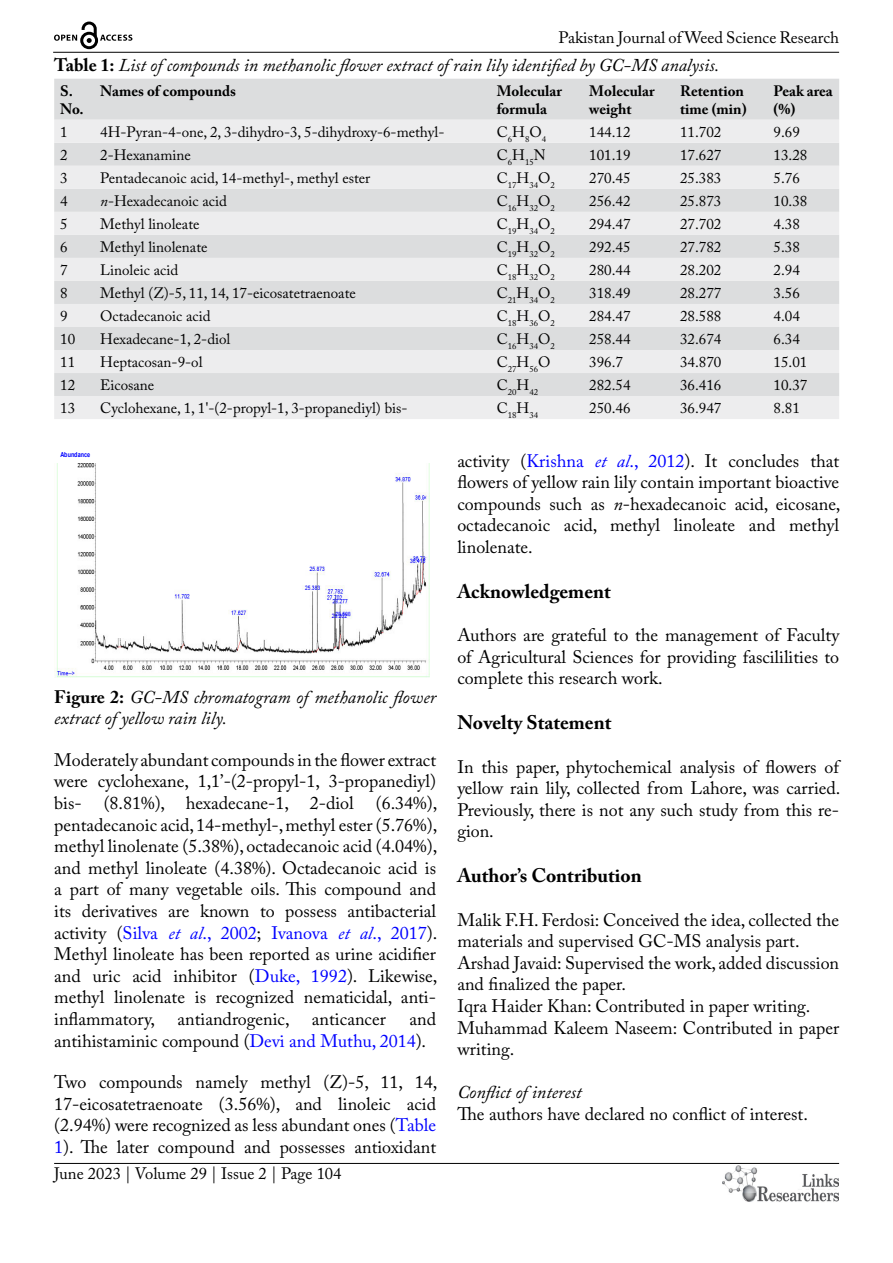
<style>
.page{position:relative;width:893px;height:1263px;background:#fff}
.page>*{position:absolute;margin:0;border:0;box-sizing:border-box;transform-origin:0 0}
.t1{font:700 19.5px "Adobe Caslon Pro";color:#000}
.t2{font:18px/21.6px "Adobe Caslon Pro";color:#000;text-align:justify}
.t3{font:italic 18px/21.6px "Adobe Caslon Pro";color:#000}
.t4{font:16.5px "Adobe Caslon Pro";color:#000}
.t5{font:15px "Adobe Caslon Pro";color:#000}
.t6{font:700 15px/18px "Adobe Caslon Pro";color:#000}
.t7{font:8.7px "Adobe Caslon Pro";color:#000}
.t8{font:700 6.9px "Arial";letter-spacing:-.005em;color:#00f;scale:.8 1}
.s1{font-weight:700;font-style:normal}
.s2{font-style:italic}
.s3{color:#00f}
.s4{font-style:italic;color:#00f}
</style>
<div class="page">
<hr style="left:53px;top:52px;width:786px;height:1px;background:#000">
<hr style="left:54px;top:1163px;width:785px;height:1px;background:#000">
<img style="left:722px;top:1166px;width:117px;height:36px">
<svg style="left:54px;top:22px;width:78px;height:27px"></svg>
<div style="left:54px;top:79px;width:785px;height:41px;background:#dcddde"></div>
<svg style="left:54px;top:120px;width:785px;height:299px;background:#e5e5e6"></svg>
<img style="left:55px;top:463px;width:375px;height:215px">
<div style="left:114px;top:454px;width:13px;height:184px;background:#fff"></div>
<p class="t4" style="left:558px;top:27px;width:282px">Pakistan Journal of Weed Science Research</p>
<p class="t3" style="left:54px;top:54px;width:666px"><span class="s1">Table 1:</span> List of compounds in methanolic flower extract of rain lily identified by GC-MS analysis.</p>
<p class="t6" style="left:60px;top:82px;width:25px">S.<br>No.</p>
<p class="t6" style="left:100px;top:82px;width:137px">Names of compounds</p>
<p class="t6" style="left:497px;top:82px;width:67px">Molecular formula</p>
<p class="t6" style="left:589px;top:82px;width:67px">Molecular weight</p>
<p class="t6" style="left:680px;top:82px;width:68px">Retention time (min)</p>
<p class="t6" style="left:774px;top:82px;width:61px">Peak area (%)</p>
<p class="t5" style="left:60px;top:123px;width:9px">1</p>
<p class="t5" style="left:100px;top:123px;width:346px">4H-Pyran-4-one, 2, 3-dihydro-3, 5-dihydroxy-6-methyl-</p>
<p class="t5" style="left:497px;top:123px;width:51px">C<sub>6</sub>H<sub>8</sub>O<sub>4</sub></p>
<p class="t5" style="left:589px;top:123px;width:43px">144.12</p>
<p class="t5" style="left:680px;top:123px;width:43px">11.702</p>
<p class="t5" style="left:774px;top:123px;width:28px">9.69</p>
<p class="t5" style="left:60px;top:146px;width:9px">2</p>
<p class="t5" style="left:100px;top:146px;width:92px">2-Hexanamine</p>
<p class="t5" style="left:497px;top:146px;width:51px">C<sub>6</sub>H<sub>15</sub>N</p>
<p class="t5" style="left:589px;top:146px;width:43px">101.19</p>
<p class="t5" style="left:680px;top:146px;width:43px">17.627</p>
<p class="t5" style="left:774px;top:146px;width:35px">13.28</p>
<p class="t5" style="left:60px;top:169px;width:9px">3</p>
<p class="t5" style="left:100px;top:169px;width:272px">Pentadecanoic acid, 14-methyl-, methyl ester</p>
<p class="t7" style="left:497px;top:180px;width:60px"><sup>C</sup>17<sup>H</sup>34<sup>O</sup>2</p>
<p class="t5" style="left:589px;top:169px;width:43px">270.45</p>
<p class="t5" style="left:680px;top:169px;width:43px">25.383</p>
<p class="t5" style="left:774px;top:169px;width:28px">5.76</p>
<p class="t5" style="left:60px;top:192px;width:9px">4</p>
<p class="t5" style="left:100px;top:192px;width:128px"><span class="s2">n</span>-Hexadecanoic acid</p>
<p class="t7" style="left:497px;top:203px;width:60px"><sup>C</sup>16<sup>H</sup>32<sup>O</sup>2</p>
<p class="t5" style="left:589px;top:192px;width:43px">256.42</p>
<p class="t5" style="left:680px;top:192px;width:43px">25.873</p>
<p class="t5" style="left:774px;top:192px;width:35px">10.38</p>
<p class="t5" style="left:60px;top:215px;width:9px">5</p>
<p class="t5" style="left:100px;top:215px;width:101px">Methyl linoleate</p>
<p class="t7" style="left:497px;top:226px;width:60px"><sup>C</sup>19<sup>H</sup>34<sup>O</sup>2</p>
<p class="t5" style="left:589px;top:215px;width:43px">294.47</p>
<p class="t5" style="left:680px;top:215px;width:43px">27.702</p>
<p class="t5" style="left:774px;top:215px;width:28px">4.38</p>
<p class="t5" style="left:60px;top:238px;width:9px">6</p>
<p class="t5" style="left:100px;top:238px;width:109px">Methyl linolenate</p>
<p class="t7" style="left:497px;top:249px;width:60px"><sup>C</sup>19<sup>H</sup>32<sup>O</sup>2</p>
<p class="t5" style="left:589px;top:238px;width:43px">292.45</p>
<p class="t5" style="left:680px;top:238px;width:43px">27.782</p>
<p class="t5" style="left:774px;top:238px;width:28px">5.38</p>
<p class="t5" style="left:60px;top:261px;width:9px">7</p>
<p class="t5" style="left:100px;top:261px;width:79px">Linoleic acid</p>
<p class="t7" style="left:497px;top:272px;width:60px"><sup>C</sup>18<sup>H</sup>32<sup>O</sup>2</p>
<p class="t5" style="left:589px;top:261px;width:43px">280.44</p>
<p class="t5" style="left:680px;top:261px;width:43px">28.202</p>
<p class="t5" style="left:774px;top:261px;width:28px">2.94</p>
<p class="t5" style="left:60px;top:284px;width:9px">8</p>
<p class="t5" style="left:100px;top:284px;width:257px">Methyl (Z)-5, 11, 14, 17-eicosatetraenoate</p>
<p class="t7" style="left:497px;top:295px;width:60px"><sup>C</sup>21<sup>H</sup>34<sup>O</sup>2</p>
<p class="t5" style="left:589px;top:284px;width:43px">318.49</p>
<p class="t5" style="left:680px;top:284px;width:43px">28.277</p>
<p class="t5" style="left:774px;top:284px;width:28px">3.56</p>
<p class="t5" style="left:60px;top:307px;width:9px">9</p>
<p class="t5" style="left:100px;top:307px;width:112px">Octadecanoic acid</p>
<p class="t7" style="left:497px;top:318px;width:60px"><sup>C</sup>18<sup>H</sup>36<sup>O</sup>2</p>
<p class="t5" style="left:589px;top:307px;width:43px">284.47</p>
<p class="t5" style="left:680px;top:307px;width:43px">28.588</p>
<p class="t5" style="left:774px;top:307px;width:28px">4.04</p>
<p class="t5" style="left:60px;top:330px;width:16px">10</p>
<p class="t5" style="left:100px;top:330px;width:132px">Hexadecane-1, 2-diol</p>
<p class="t7" style="left:497px;top:341px;width:60px"><sup>C</sup>16<sup>H</sup>34<sup>O</sup>2</p>
<p class="t5" style="left:589px;top:330px;width:43px">258.44</p>
<p class="t5" style="left:680px;top:330px;width:43px">32.674</p>
<p class="t5" style="left:774px;top:330px;width:28px">6.34</p>
<p class="t5" style="left:60px;top:353px;width:16px">11</p>
<p class="t5" style="left:100px;top:353px;width:104px">Heptacosan-9-ol</p>
<p class="t7" style="left:497px;top:364px;width:55px"><sup>C</sup>27<sup>H</sup>56<sup>O</sup></p>
<p class="t5" style="left:589px;top:353px;width:35px">396.7</p>
<p class="t5" style="left:680px;top:353px;width:43px">34.870</p>
<p class="t5" style="left:774px;top:353px;width:35px">15.01</p>
<p class="t5" style="left:60px;top:376px;width:16px">12</p>
<p class="t5" style="left:100px;top:376px;width:56px">Eicosane</p>
<p class="t7" style="left:497px;top:387px;width:43px"><sup>C</sup>20<sup>H</sup>42</p>
<p class="t5" style="left:589px;top:376px;width:43px">282.54</p>
<p class="t5" style="left:680px;top:376px;width:43px">36.416</p>
<p class="t5" style="left:774px;top:376px;width:35px">10.37</p>
<p class="t5" style="left:60px;top:399px;width:16px">13</p>
<p class="t5" style="left:100px;top:399px;width:309px">Cyclohexane, 1, 1'-(2-propyl-1, 3-propanediyl) bis-</p>
<p class="t7" style="left:497px;top:410px;width:43px"><sup>C</sup>18<sup>H</sup>34</p>
<p class="t5" style="left:589px;top:399px;width:43px">250.46</p>
<p class="t5" style="left:680px;top:399px;width:43px">36.947</p>
<p class="t5" style="left:774px;top:399px;width:28px">8.81</p>
<p class="t8" style="left:60px;top:450px;width:39px">Abundance</p>
<p class="t2" style="left:457px;top:449px;width:385px">activity (<span class="s3">Krishna</span> <span class="s4">et al</span><span class="s3">., 2012</span>). It concludes that flowers of yellow rain lily contain important bioactive compounds such as <span class="s2">n</span>-hexadecanoic acid, eicosane, octadecanoic acid, methyl linoleate and methyl linolenate.</p>
<p class="t1" style="left:457px;top:580px;width:155px">Acknowledgement</p>
<p class="t2" style="left:457px;top:624px;width:383px">Authors are grateful to the management of Faculty of Agricultural Sciences for providing fascililities to complete this research work.</p>
<p class="t1" style="left:457px;top:711px;width:156px">Novelty Statement</p>
<p class="t2" style="left:457px;top:755px;width:385px">In this paper, phytochemical analysis of flowers of yellow rain lily, collected from Lahore, was carried.<br>Previously, there is not any such study from this re&shy;gion.</p>
<p class="t1" style="left:457px;top:864px;width:186px">Author’s Contribution</p>
<p class="t2" style="left:457px;top:908px;width:383px;text-align:left">Malik F.H. Ferdosi: Conceived the idea, collected the materials and supervised GC-MS analysis part.<br>Arshad Javaid: Supervised the work, added discussion and finalized the paper.<br>Iqra Haider Khan: Contributed in paper writing.<br>Muhammad Kaleem Naseem: Contributed in paper writing.</p>
<p class="t3" style="left:457px;top:1081px;width:126px">Conflict of interest</p>
<p class="t2" style="left:457px;top:1103px;width:352px">The authors have declared no conflict of interest.</p>
<p class="t3" style="left:54px;top:686px;width:383px"><span class="s1">Figure 2:</span> GC-MS chromatogram of methanolic flower extract of yellow rain lily.</p>
<p class="t2" style="left:54px;top:749px;width:385px">Moderately abundant compounds in the flower extract were cyclohexane, 1,1’-(2-propyl-1, 3-propanediyl) bis- (8.81%), hexadecane-1, 2-diol (6.34%), pentadecanoic acid, 14-methyl-, methyl ester (5.76%), methyl linolenate (5.38%), octadecanoic acid (4.04%), and methyl linoleate (4.38%). Octadecanoic acid is a part of many vegetable oils. This compound and its derivatives are known to possess antibacterial activity (<span class="s3">Silva</span> <span class="s4">et al</span><span class="s3">., 2002</span>; <span class="s3">Ivanova</span> <span class="s4">et al</span><span class="s3">., 2017</span>).<br>Methyl linoleate has been reported as urine acidifier and uric acid inhibitor (<span class="s3">Duke, 1992</span>). Likewise, methyl linolenate is recognized nematicidal, anti&shy;inflammatory, antiandrogenic, anticancer</p>
<p class="t2" style="left:54px;top:1008px;width:383px;text-indent:355px">and antihistaminic compound (<span class="s3">Devi and Muthu, 2014</span>).</p>
<p class="t2" style="left:54px;top:1071px;width:385px">Two compounds namely methyl (Z)-5, 11, 14, 17-eicosatetraenoate (3.56%), and linoleic acid (2.94%) were recognized as less abundant ones (<span class="s3">Table 1</span>). The later compound and possesses antioxidant</p>
<p class="t4" style="left:54px;top:1164px;width:289px">June 2023 | Volume 29 | Issue 2 | Page 104</p>
</div>
